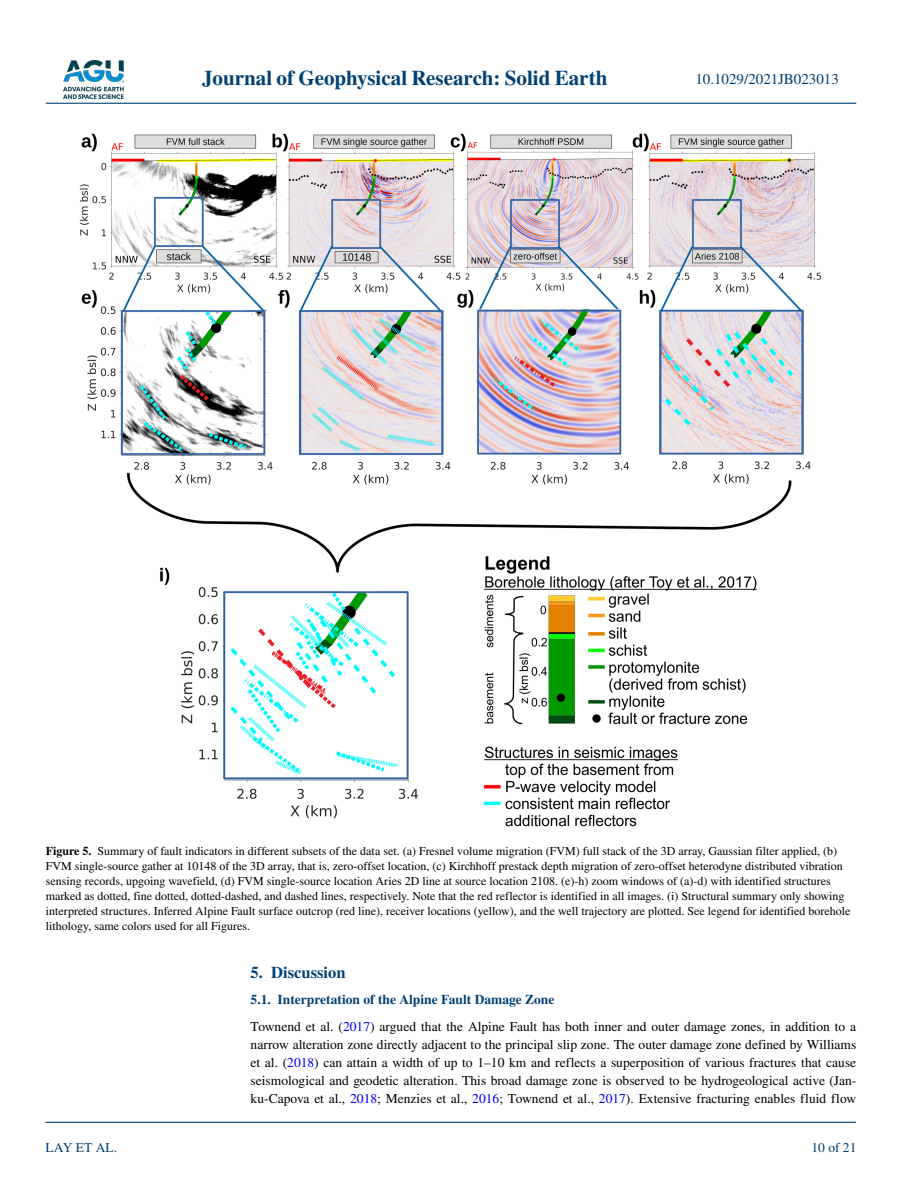
<style>
.page{position:relative;width:902px;height:1183px;background:#fff}
.page>*{position:absolute;margin:0;border:0;box-sizing:border-box;transform-origin:0 0}
.t1{font:700 21px "STIX";color:#004174}
.t2{font:700 16.5px "STIX";color:#004174}
.t3{font:15px "STIX";color:#004174}
.t4{font:13.5px/18px "STIX";color:#000}
.t5{font:13.5px "STIX";color:#004174}
.t6{font:12px/15px "STIX";color:#000}
.s1{font-weight:700}
.s2{font-weight:700;color:#004174}
.s3{color:#00f}
</style>
<div class="page">
<img style="left:63px;top:60px;width:60px;height:39px">
<hr style="left:46px;top:103px;width:810px;height:1px;background:#004174">
<hr style="left:45px;top:1121px;width:810px;height:1px;background:#004174">
<img style="left:79px;top:134px;width:742px;height:691px">
<h1 class="t1" style="left:202px;top:66px;width:407px">Journal of Geophysical Research: Solid Earth</h1>
<p class="t3" style="left:695px;top:69px;width:145px">10.1029/2021JB023013</p>
<p class="t6" style="left:46px;top:843px;width:806px"><span class="s1">Figure 5.</span> Summary of fault indicators in different subsets of the data set. (a) Fresnel volume migration (FVM) full stack of the 3D array, Gaussian filter applied, (b)<br>FVM single-source gather at 10148 of the 3D array, that is, zero-offset location, (c) Kirchhoff prestack depth migration of zero-offset heterodyne distributed vibration sensing records, upgoing wavefield, (d) FVM single-source location Aries 2D line at source location 2108. (e)-h) zoom windows of (a)-d) with identified structures marked as dotted, fine dotted, dotted-dashed, and dashed lines, respectively. Note that the red reflector is identified in all images. (i) Structural summary only showing interpreted structures. Inferred Alpine Fault surface outcrop (red line), receiver locations (yellow), and the well trajectory are plotted. See legend for identified borehole lithology, same colors used for all Figures.</p>
<p class="t5" style="left:45px;top:1138px;width:73px">LAY ET AL.</p>
<h2 class="t2" style="left:250px;top:962px;width:96px">5. Discussion</h2>
<p class="t4" style="left:250px;top:986px;width:607px;line-height:27px"><span class="s2">5.1. Interpretation of the Alpine Fault Damage Zone<br></span>Townend et al. (<span class="s3">2017</span>) argued that the Alpine Fault has both inner and outer damage zones, in addition to a</p>
<p class="t4" style="left:250px;top:1035px;width:607px;text-align:justify">narrow alteration zone directly adjacent to the principal slip zone. The outer damage zone defined by Williams et al. (<span class="s3">2018</span>) can attain a width of up to 1–10 km and reflects a superposition of various fractures that cause seismological and geodetic alteration. This broad damage zone is observed to be hydrogeological active (Jan&shy;ku-Capova et al., <span class="s3">2018</span>; Menzies et al., <span class="s3">2016</span>; Townend et al., <span class="s3">2017</span>). Extensive fracturing enables fluid flow</p>
<p class="t5" style="left:811px;top:1138px;width:46px">10 of 21</p>
</div>
